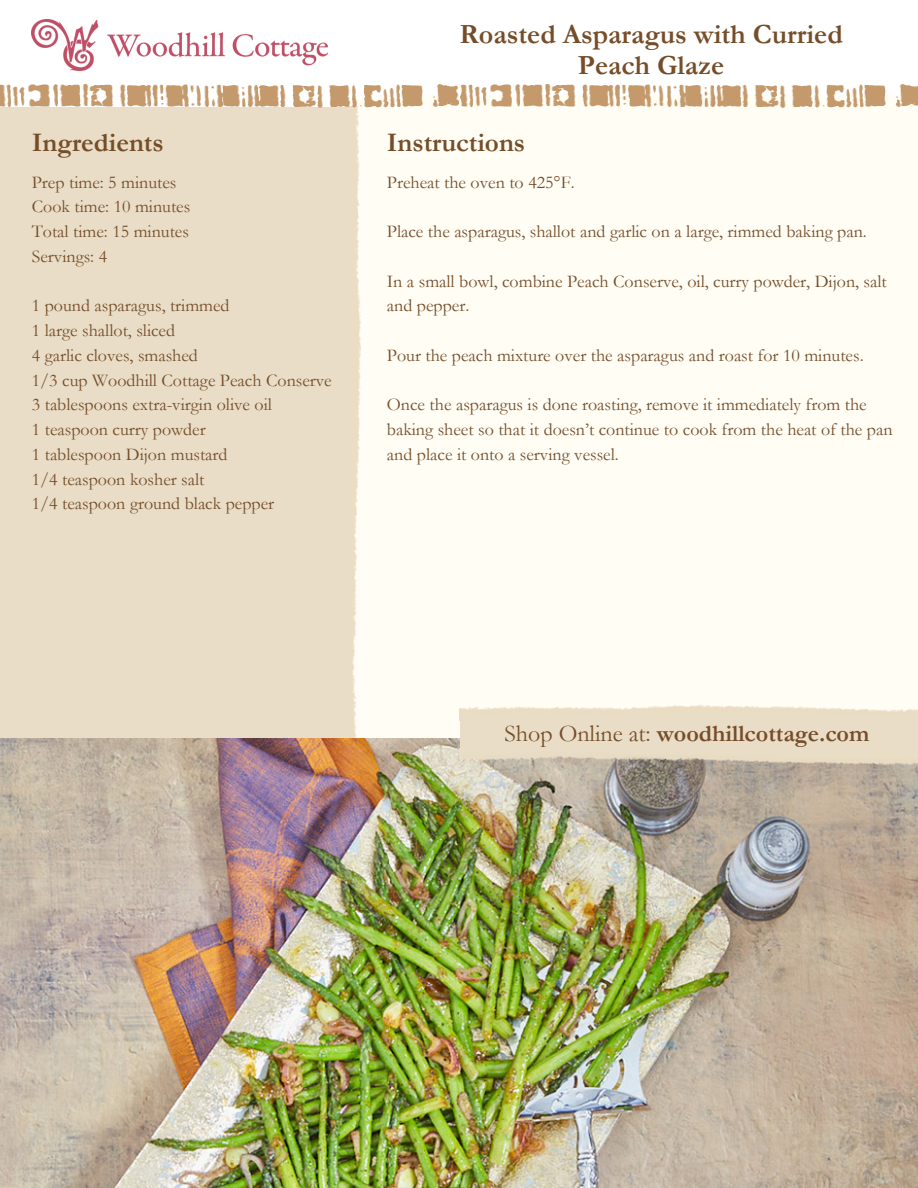
<style>
.page{position:relative;width:918px;height:1188px;background:#fff}
.page>*{position:absolute;margin:0;border:0;box-sizing:border-box;transform-origin:0 0}
.t1{font:700 28.05px/30.3px "Garamond";color:#754d29;text-align:center}
.t2{font:700 27px "Garamond";color:#754d29}
.t3{font:700 24px "Garamond";color:#754d29}
.t4{font:18px/24.8px "Garamond";color:#754d29}
.s1{font-weight:400}
</style>
<div class="page">
<div style="left:0;top:107px;width:349px;height:674px;background:#e9ddc7"></div>
<div style="left:356px;top:96px;width:562px;height:691px;background:#fffdf4"></div>
<img style="left:349px;top:107px;width:19px;height:631px">
<img style="left:0;top:738px;width:918px;height:450px">
<img style="left:32px;top:19px;width:296px;height:52px">
<img style="left:0;top:85px;width:458px;height:22px">
<img style="left:461px;top:85px;width:457px;height:22px">
<img style="left:460px;top:705px;width:458px;height:13px">
<div style="left:460px;top:718px;width:458px;height:37px;background:#e9ddc7"></div>
<img style="left:460px;top:755px;width:458px;height:18px">
<p class="t1" style="left:459px;top:20px;width:385px">Roasted Asparagus with Curried<br>Peach Glaze</p>
<p class="t2" style="left:32px;top:128px;width:133px">Ingredients</p>
<p class="t2" style="left:387px;top:128px;width:140px">Instructions</p>
<p class="t4" style="left:387px;top:170px;width:189px">Preheat the oven to 425°F.</p>
<p class="t4" style="left:387px;top:219px;width:481px">Place the asparagus, shallot and garlic on a large, rimmed baking pan.</p>
<p class="t4" style="left:387px;top:269px;width:501px">In a small bowl, combine Peach Conserve, oil, curry powder, Dijon, salt and pepper.</p>
<p class="t4" style="left:387px;top:343px;width:478px">Pour the peach mixture over the asparagus and roast for 10 minutes.</p>
<p class="t4" style="left:387px;top:393px;width:507px">Once the asparagus is done roasting, remove it immediately from the baking sheet so that it doesn’t continue to cook from the heat of the pan and place it onto a serving vessel.</p>
<p class="t4" style="left:32px;top:170px;width:146px">Prep time: 5 minutes</p>
<p class="t4" style="left:32px;top:195px;width:160px">Cook time: 10 minutes</p>
<p class="t4" style="left:32px;top:219px;width:159px">Total time: 15 minutes</p>
<p class="t4" style="left:32px;top:244px;width:77px">Servings: 4</p>
<p class="t4" style="left:32px;top:294px;width:199px">1 pound asparagus, trimmed</p>
<p class="t4" style="left:32px;top:318px;width:145px">1 large shallot, sliced</p>
<p class="t4" style="left:32px;top:343px;width:168px">4 garlic cloves, smashed</p>
<p class="t4" style="left:32px;top:368px;width:301px">1/3 cup Woodhill Cottage Peach Conserve</p>
<p class="t4" style="left:32px;top:393px;width:242px">3 tablespoons extra-virgin olive oil</p>
<p class="t4" style="left:32px;top:417px;width:175px">1 teaspoon curry powder</p>
<p class="t4" style="left:32px;top:442px;width:197px">1 tablespoon Dijon mustard</p>
<p class="t4" style="left:32px;top:467px;width:174px">1/4 teaspoon kosher salt</p>
<p class="t4" style="left:32px;top:492px;width:244px">1/4 teaspoon ground black pepper</p>
<p class="t3" style="left:504px;top:720px;width:366px"><span class="s1">Shop Online at:</span> woodhillcottage.com</p>
</div>
